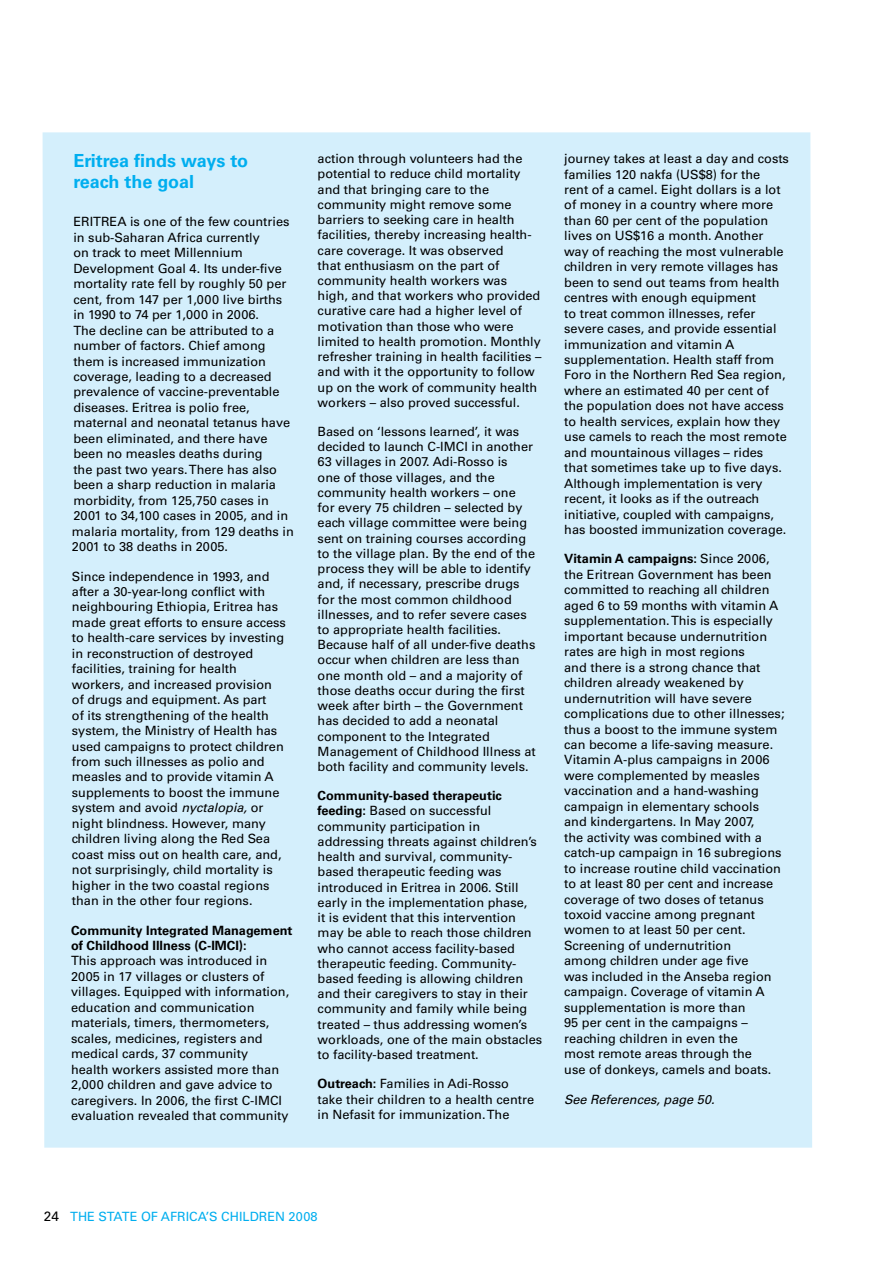
<style>
.page{position:relative;width:893px;height:1263px;background:#fff}
.page>*{position:absolute;margin:0;border:0;box-sizing:border-box;transform-origin:0 0}
.t1{font:700 18px/21.6px "Univers LT Std";color:#00aeef}
.t2{font:12.75px/15.5px "Univers LT Std";color:#000}
.t3{font:700 12.75px/15.5px "Univers LT Std";color:#000}
.t4{font:12.75px "Univers LT Std";color:#00aeef}
.t5{font:italic 12.75px "Univers LT Std";color:#000}
.s1{font-style:italic}
.s2{font-weight:700}
.s3{font-size:13.5px;color:#000}
</style>
<div class="page">
<div style="left:43px;top:132px;width:769px;height:1016px;background:#d4effc"></div>
<h1 class="t1" style="left:73px;top:150px;width:176px">Eritrea finds ways to reach the goal</h1>
<p class="t2" style="left:73px;top:214px;width:9px">ERITRE</p>
<p class="t2" style="left:72px;top:214px;width:223px;text-indent:45px">A is one of the few countries in sub-Saharan Africa currently<br>on track to meet Millennium<br>Development Goal 4. Its under-five mortality rate fell by roughly 50 per cent, from 147 per 1,000 live births in 1990 to 74 per 1,000 in 2006.<br>The decline can be attributed to a number of factors. Chief among them is increased immunization coverage, leading to a decreased prevalence of vaccine-preventable diseases. Eritrea is polio free, maternal and neonatal tetanus have been eliminated, and there have been no measles deaths during<br>the past two years. There has also been a sharp reduction in malaria morbidity, from 125,750 cases in<br>2001 to 34,100 cases in 2005, and in malaria mortality, from 129 deaths in<br>2001 to 38 deaths in 2005.</p>
<p class="t2" style="left:72px;top:568px;width:216px">Since independence in 1993, and after a 30-year-long conflict with neighbouring Ethiopia, Eritrea has made great efforts to ensure access to health-care services by investing in reconstruction of destroyed facilities, training for health workers, and increased provision of drugs and equipment. As part<br>of its strengthening of the health system, the Ministry of Health has used campaigns to protect children from such illnesses as polio and measles and to provide vitamin A supplements to boost the immune system and avoid <span class="s1">nyctalopia,</span> or night blindness. However, many children living along the Red Sea coast miss out on health care, and, not surprisingly, child mortality is higher in the two coastal regions than in the other four regions.</p>
<p class="t3" style="left:71px;top:922px;width:223px">Community Integrated Management of Childhood Illness (C-IMCI):</p>
<p class="t2" style="left:71px;top:953px;width:220px">This approach was introduced in 2005 in 17 villages or clusters of villages. Equipped with information, education and communication materials, timers, thermometers, scales, medicines, registers and medical cards, 37 community<br>health workers assisted more than 2,000 children and gave advice to caregivers. I n 2006, the first C-I MCI evaluation revealed that community</p>
<p class="t2" style="left:318px;top:151px;width:225px">action through volunteers had the potential to reduce child mortality and that bringing care to the community might remove some barriers to seeking care in health facilities, thereby increasing health&shy;care coverage. It was observed<br>that enthusiasm on the part of community health workers was<br>high, and that workers who provided curative care had a higher level of motivation than those who were limited to health promotion. Monthly refresher training in health facilities – and with it the opportunity to follow up on the work of community health workers – also proved successful.</p>
<p class="t2" style="left:318px;top:424px;width:220px">Based on ‘lessons learned’, it was decided to launch C-I MCI in another 63 villages in 2007. Adi-Rosso is<br>one of those villages, and the community health workers – one for every 75 children – selected by each village committee were being sent on training courses according to the village plan. By the end of the process they will be able to identify and, if necessary, prescribe drugs for the most common childhood illnesses, and to refer severe cases to appropriate health facilities.<br>Because half of all under-five deaths occur when children are less than one month old – and a majority of those deaths occur during the first week after birth – the Government has decided to add a neonatal component to the I ntegrated Management of Childhood I llness at both facility and community levels.</p>
<p class="t2" style="left:318px;top:788px;width:226px"><span class="s2">Community-based therapeutic feeding:</span> Based on successful community participation in addressing threats against children’s health and survival, community&shy;based therapeutic feeding was introduced in Eritrea in 2006. Still early in the implementation phase,<br>it is evident that this intervention may be able to reach those children who cannot access facility-based therapeutic feeding. Community&shy;based feeding is allowing children and their caregivers to stay in their community and family while being treated – thus addressing women’s workloads, one of the main obstacles to facility-based treatment.</p>
<p class="t2" style="left:318px;top:1076px;width:218px"><span class="s2">Outreach:</span> Families in Adi-Rosso take their children to a health centre in Nefasit for immunization. The</p>
<p class="t2" style="left:564px;top:151px;width:226px">journey takes at least a day and costs families 120 nakfa (US$8) for the<br>rent of a camel. Eight dollars is a lot of money in a country where more than 60 per cent of the population lives on US$16 a month. Another way of reaching the most vulnerable children in very remote villages has been to send out teams from health centres with enough equipment<br>to treat common illnesses, refer severe cases, and provide essential immunization and vitamin A supplementation. Health staff from Foro in the Northern Red Sea region, where an estimated 40 per cent of the population does not have access to health services, explain how they use camels to reach the most remote and mountainous villages – rides that sometimes take up to five days.<br>Although implementation is very recent, it looks as if the outreach initiative, coupled with campaigns, has boosted immunization coverage.</p>
<p class="t2" style="left:564px;top:551px;width:222px"><span class="s2">Vitamin A campaigns:</span> Since 2006, the Eritrean Government has been committed to reaching all children aged 6 to 59 months with vitamin A supplementation. This is especially important because undernutrition rates are high in most regions<br>and there is a strong chance that children already weakened by undernutrition will have severe complications due to other illnesses; thus a boost to the immune system can become a life-saving measure.<br>Vitamin A-plus campaigns in 2006 were complemented by measles vaccination and a hand-washing campaign in elementary schools and kindergartens. I n May 2007,<br>the activity was combined with a catch-up campaign in 16 subregions to increase routine child vaccination to at least 80 per cent and increase coverage of two doses of tetanus toxoid vaccine among pregnant women to at least 50 per cent.<br>Screening of undernutrition<br>among children under age five<br>was included in the Anseba region campaign. Coverage of vitamin A supplementation is more than<br>95 per cent in the campaigns – reaching children in even the<br>most remote areas through the<br>use of donkeys, camels and boats.</p>
<p class="t5" style="left:564px;top:1091px;width:152px">See References, page 50.</p>
<p class="t4" style="left:44px;top:1209px;width:215px"><span class="s3">24</span> THE STATE OF AFRICA’S CHI LDRE</p>
<p class="t4" style="left:275px;top:1209px;width:44px">N 2008</p>
</div>
